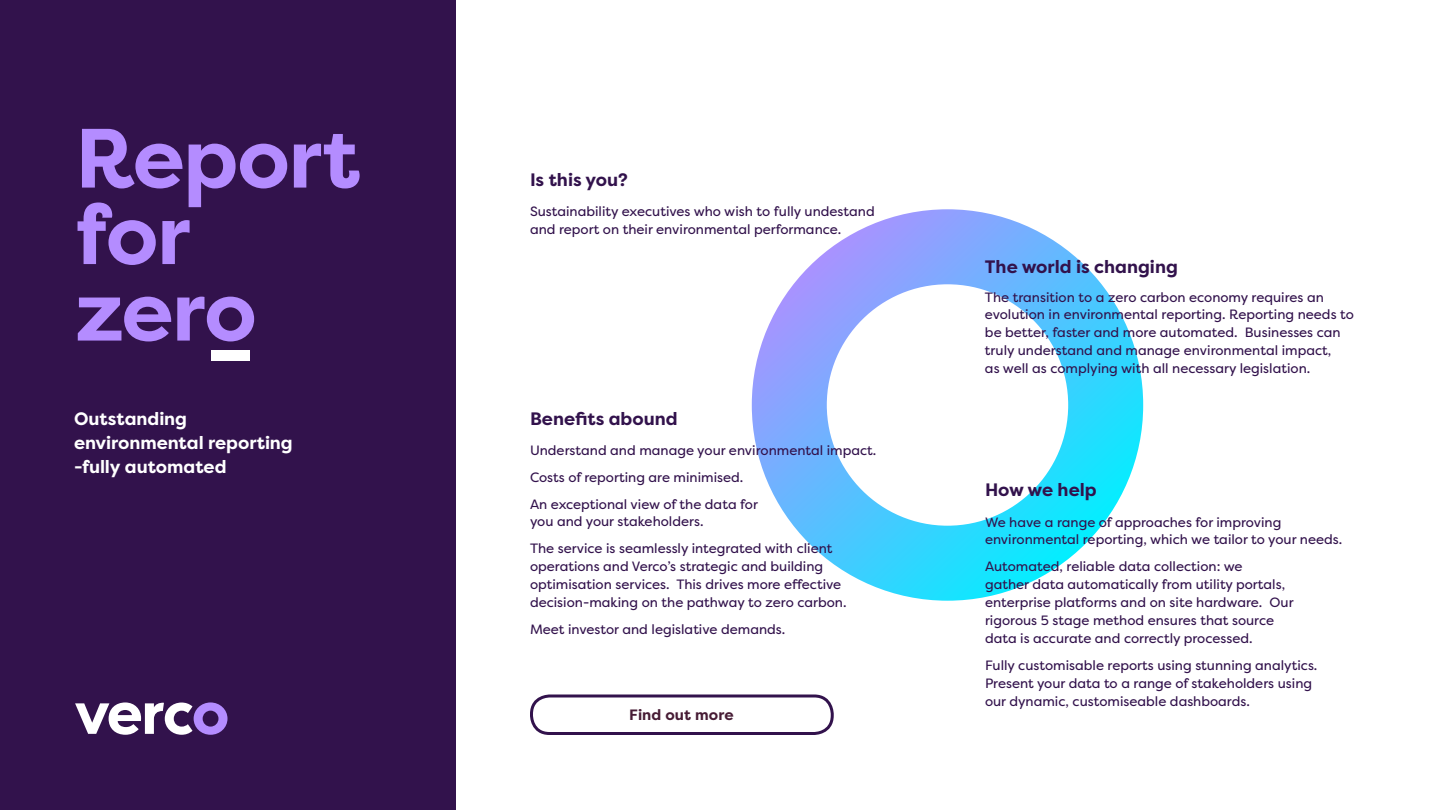
<style>
.page{position:relative;width:1440px;height:810px;background:#fff}
.page>*{position:absolute;margin:0;border:0;box-sizing:border-box;transform-origin:0 0}
.t1{font:700 83.85px/76.5px "Filson Pro";letter-spacing:-.015em;color:#b48cff}
.t2{font:700 18px "Filson Pro";color:#32124c}
.t3{font:700 18px/24px "Filson Pro";letter-spacing:-.005em;color:#fff}
.t4{font:700 15px "Filson Pro";letter-spacing:.005em;color:#471c35}
.t5{font:13.5px/18px "Filson Pro";color:#32124c}
</style>
<div class="page">
<div style="left:0;top:0;width:455px;height:810px;background:#32124c"></div>
<svg style="left:75px;top:702px;width:153px;height:33px"></svg>
<div style="left:752px;top:209px;width:391px;height:392px;border:75px solid #fff;border-radius:50%"></div>
<div style="left:530px;top:694px;width:304px;height:41px;border:3px solid #32124c;border-radius:18px"></div>
<div style="left:212px;top:350px;width:38px;height:10px;background:#fff"></div>
<h1 class="t1" style="left:75px;top:121px;width:287px">Report for zero</h1>
<h2 class="t3" style="left:74px;top:407px;width:220px">Outstanding environmental reporting -fully automated</h2>
<h2 class="t2" style="left:530px;top:169px;width:99px">Is this you?</h2>
<p class="t5" style="left:530px;top:202px;width:346px">Sustainability executives who wish to fully undestand and report on their environmental performance.</p>
<h2 class="t2" style="left:530px;top:407px;width:149px">Benefits abound</h2>
<p class="t5" style="left:530px;top:436px;width:348px;line-height:27px">Understand and manage your environmental impact.<br>Costs of reporting are minimised.<br>An exceptional view of the data for</p>
<p class="t5" style="left:530px;top:508px;width:304px;line-height:27px">you and your stakeholders.<br>The service is seamlessly integrated with client</p>
<p class="t5" style="left:530px;top:558px;width:318px">operations and Verco’s strategic and building optimisation services. This drives more effective decision-making on the pathway to zero carbon.</p>
<p class="t5" style="left:530px;top:621px;width:257px">Meet investor and legislative demands.</p>
<p class="t4" style="left:629px;top:706px;width:106px">Find out more</p>
<h2 class="t2" style="left:985px;top:255px;width:194px">The world is changing</h2>
<p class="t5" style="left:985px;top:288px;width:370px">The transition to a zero carbon economy requires an evolution in environmental reporting. Reporting needs to be better, faster and more automated. Businesses can truly understand and manage environmental impact,<br>as well as complying with all necessary legislation.</p>
<h2 class="t2" style="left:985px;top:478px;width:113px">How we help</h2>
<p class="t5" style="left:985px;top:513px;width:359px">We have a range of approaches for improving environmental reporting, which we tailor to your needs.</p>
<p class="t5" style="left:985px;top:558px;width:310px">Automated, reliable data collection: we<br>gather data automatically from utility portals, enterprise platforms and on site hardware. Our rigorous 5 stage method ensures that source data is accurate and correctly processed.</p>
<p class="t5" style="left:985px;top:657px;width:334px">Fully customisable reports using stunning analytics.<br>Present your data to a range of stakeholders using our dynamic, customiseable dashboards.</p>
</div>
